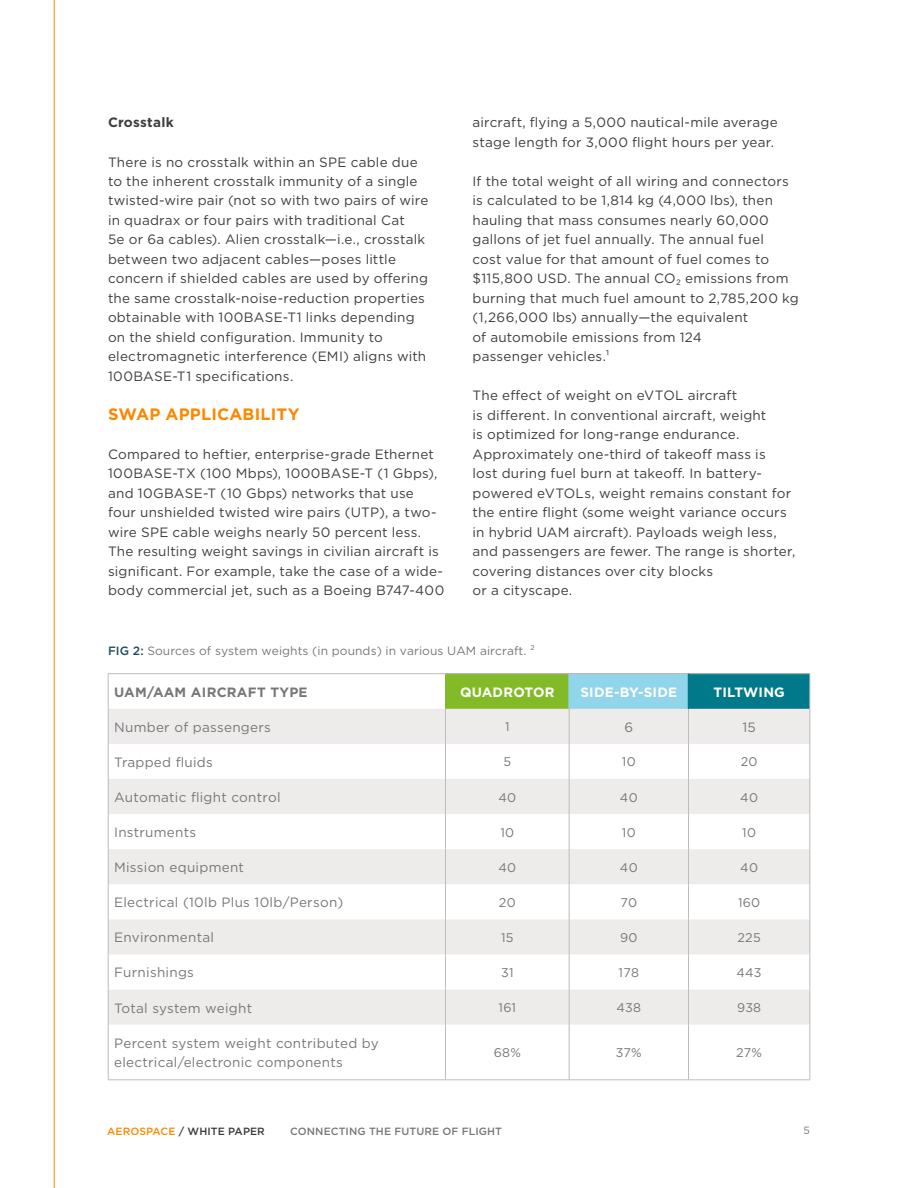
<style>
.page{position:relative;width:918px;height:1188px;background:#fff}
.page>*{position:absolute;margin:0;border:0;box-sizing:border-box;transform-origin:0 0}
.t1{font:700 16.5px "Gotham";letter-spacing:.01em;color:#fa8900}
.BODY_ALT{font:13.5px/19.5px "Gotham";letter-spacing:.015em;color:#3e3e3f}
.Chart{font:13.5px/18.5px "Gotham";letter-spacing:.02em;color:#77777a}
.Chart-2{font:700 13.5px "Gotham";letter-spacing:.015em;color:#fff}
.Chart-3{font:700 13.5px "Gotham";letter-spacing:.02em;color:#77777a}
.BODY_ALT-2{font:700 13.5px "Gotham";letter-spacing:.02em;color:#3e3e3f}
.Chart-4{font:12.6px "Gotham";letter-spacing:.02em;color:#77777a}
.Figure_Text{font:12px "Gotham";letter-spacing:.005em;color:#77777a}
.t2{font:500 10.5px "Gotham";letter-spacing:.01em;color:#77777a}
.t3{font:500 10.5px "Gotham";letter-spacing:.01em;color:#383838}
.t4{font:10.5px "Gotham";color:#747779}
.s1{font-weight:500;color:#1e4c5a}
.s2{color:#fa8900}
</style>
<div class="page">
<hr style="left:54px;top:0;width:1px;height:1188px;background:#fa8900">
<div style="left:446px;top:674px;width:123px;height:35px;background:#82bb27"></div>
<div style="left:569px;top:674px;width:119px;height:35px;background:#91d5ea"></div>
<div style="left:688px;top:674px;width:122px;height:35px;background:#007a8a"></div>
<svg style="left:109px;top:709px;width:701px;height:316px;fill:#eeebeb"></svg>
<hr style="left:108px;top:709px;width:1px;height:35px;background:#bdbbbb">
<hr style="left:445px;top:709px;width:1px;height:35px;background:#bdbbbb">
<hr style="left:569px;top:709px;width:1px;height:35px;background:#bdbbbb">
<hr style="left:688px;top:709px;width:1px;height:35px;background:#bdbbbb">
<hr style="left:810px;top:709px;width:1px;height:35px;background:#bdbbbb">
<hr style="left:108px;top:744px;width:1px;height:35px;background:#bdbbbb">
<hr style="left:445px;top:744px;width:1px;height:35px;background:#bdbbbb">
<hr style="left:569px;top:744px;width:1px;height:35px;background:#bdbbbb">
<hr style="left:688px;top:744px;width:1px;height:35px;background:#bdbbbb">
<hr style="left:810px;top:744px;width:1px;height:35px;background:#bdbbbb">
<hr style="left:108px;top:779px;width:1px;height:35px;background:#bdbbbb">
<hr style="left:445px;top:779px;width:1px;height:35px;background:#bdbbbb">
<hr style="left:569px;top:779px;width:1px;height:35px;background:#bdbbbb">
<hr style="left:688px;top:779px;width:1px;height:35px;background:#bdbbbb">
<hr style="left:810px;top:779px;width:1px;height:35px;background:#bdbbbb">
<hr style="left:108px;top:814px;width:1px;height:35px;background:#bdbbbb">
<hr style="left:445px;top:814px;width:1px;height:35px;background:#bdbbbb">
<hr style="left:569px;top:814px;width:1px;height:35px;background:#bdbbbb">
<hr style="left:688px;top:814px;width:1px;height:35px;background:#bdbbbb">
<hr style="left:810px;top:814px;width:1px;height:35px;background:#bdbbbb">
<hr style="left:108px;top:849px;width:1px;height:35px;background:#bdbbbb">
<hr style="left:445px;top:849px;width:1px;height:35px;background:#bdbbbb">
<hr style="left:569px;top:849px;width:1px;height:35px;background:#bdbbbb">
<hr style="left:688px;top:849px;width:1px;height:35px;background:#bdbbbb">
<hr style="left:810px;top:849px;width:1px;height:35px;background:#bdbbbb">
<hr style="left:108px;top:884px;width:1px;height:35px;background:#bdbbbb">
<hr style="left:445px;top:884px;width:1px;height:35px;background:#bdbbbb">
<hr style="left:569px;top:884px;width:1px;height:35px;background:#bdbbbb">
<hr style="left:688px;top:884px;width:1px;height:35px;background:#bdbbbb">
<hr style="left:810px;top:884px;width:1px;height:35px;background:#bdbbbb">
<hr style="left:108px;top:919px;width:1px;height:35px;background:#bdbbbb">
<hr style="left:445px;top:919px;width:1px;height:35px;background:#bdbbbb">
<hr style="left:569px;top:919px;width:1px;height:35px;background:#bdbbbb">
<hr style="left:688px;top:919px;width:1px;height:35px;background:#bdbbbb">
<hr style="left:810px;top:919px;width:1px;height:35px;background:#bdbbbb">
<hr style="left:108px;top:954px;width:1px;height:36px;background:#bdbbbb">
<hr style="left:445px;top:954px;width:1px;height:36px;background:#bdbbbb">
<hr style="left:569px;top:954px;width:1px;height:36px;background:#bdbbbb">
<hr style="left:688px;top:954px;width:1px;height:36px;background:#bdbbbb">
<hr style="left:810px;top:954px;width:1px;height:36px;background:#bdbbbb">
<hr style="left:108px;top:990px;width:1px;height:35px;background:#bdbbbb">
<hr style="left:445px;top:990px;width:1px;height:35px;background:#bdbbbb">
<hr style="left:569px;top:990px;width:1px;height:35px;background:#bdbbbb">
<hr style="left:688px;top:990px;width:1px;height:35px;background:#bdbbbb">
<hr style="left:810px;top:990px;width:1px;height:35px;background:#bdbbbb">
<hr style="left:108px;top:1025px;width:1px;height:55px;background:#bdbbbb">
<hr style="left:445px;top:1025px;width:1px;height:55px;background:#bdbbbb">
<hr style="left:569px;top:1025px;width:1px;height:55px;background:#bdbbbb">
<hr style="left:688px;top:1025px;width:1px;height:55px;background:#bdbbbb">
<hr style="left:810px;top:1025px;width:1px;height:55px;background:#bdbbbb">
<hr style="left:108px;top:1080px;width:338px;height:1px;background:#bdbbbb">
<hr style="left:446px;top:1080px;width:123px;height:1px;background:#bdbbbb">
<hr style="left:569px;top:1080px;width:119px;height:1px;background:#bdbbbb">
<hr style="left:688px;top:1080px;width:122px;height:1px;background:#bdbbbb">
<hr style="left:108px;top:673px;width:338px;height:1px;background:#bdbbbb">
<hr style="left:108px;top:674px;width:1px;height:35px;background:#bdbbbb">
<hr style="left:446px;top:673px;width:123px;height:1px;background:#bdbbbb">
<hr style="left:569px;top:673px;width:119px;height:1px;background:#bdbbbb">
<hr style="left:688px;top:673px;width:122px;height:1px;background:#bdbbbb">
<hr style="left:810px;top:674px;width:1px;height:35px;background:#bdbbbb">
<hr style="left:568px;top:674px;width:2px;height:35px;background:#91d5ea">
<p class="BODY_ALT-2" style="left:108px;top:114px;width:67px">Crosstalk</p>
<p class="BODY_ALT" style="left:108px;top:152px;width:322px">There is no crosstalk within an SPE cable due to the inherent crosstalk immunity of a single twisted-wire pair (not so with two pairs of wire in quadrax or four pairs with traditional Cat<br>5e or 6a cables). Alien crosstalk—i.e., crosstalk between two adjacent cables—poses little concern if shielded cables are used by offering the same crosstalk-noise-reduction properties obtainable with 100BASE-T1 links depending on the shield configuration. Immunity to electromagnetic interference (EMI) aligns with 100BASE-T1 specifications.</p>
<h3 class="t1" style="left:108px;top:403px;width:193px">SWAP APPLICABILITY</h3>
<p class="BODY_ALT" style="left:108px;top:444px;width:331px">Compared to heftier, enterprise-grade Ethernet 100BASE-TX (100 Mbps), 1000BASE-T (1 Gbps), and 10GBASE-T (10 Gbps) networks that use four unshielded twisted wire pairs (UTP), a two&shy;wire SPE cable weighs nearly 50 percent less.</p>
<p class="BODY_ALT" style="left:108px;top:542px;width:338px">The resulting weight savings in civilian aircraft is significant. For example, take the case of a wide&shy;body commercial jet, such as a Boeing B747-400</p>
<p class="BODY_ALT" style="left:472px;top:113px;width:307px">aircraft, flying a 5,000 nautical-mile average stage length for 3,000 flight hours per year.</p>
<p class="BODY_ALT" style="left:472px;top:171px;width:328px">If the total weight of all wiring and connectors is calculated to be 1,814 kg (4,000 lbs), then hauling that mass consumes nearly 60,000 gallons of jet fuel annually. The annual fuel<br>cost value for that amount of fuel comes to $115,800 USD. The annual CO₂ emissions from burning that much fuel amount to 2,785,200 kg (1,266,000 lbs) annually—the equivalent<br>of automobile emissions from 124<br>passenger vehicles.¹</p>
<p class="BODY_ALT" style="left:472px;top:386px;width:324px">The effect of weight on eVTOL aircraft<br>is different. In conventional aircraft, weight<br>is optimized for long-range endurance.<br>Approximately one-third of takeoff mass is<br>lost during fuel burn at takeoff. In battery&shy;powered eVTOLs, weight remains constant for the entire flight (some weight variance occurs in hybrid UAM aircraft). Payloads weigh less, and passengers are fewer. The range is shorter, covering distances over city blocks<br>or a cityscape.</p>
<p class="Figure_Text" style="left:108px;top:643px;width:428px"><span class="s1">FIG 2:</span> Sources of system weights (in pounds) in various UAM aircraft. ²</p>
<p class="Chart-3" style="left:114px;top:683px;width:195px">UAM/AAM AIRCRAFT TYPE</p>
<p class="Chart-2" style="left:460px;top:683px;width:96px">QUADROTOR</p>
<p class="Chart-2" style="left:580px;top:683px;width:98px">SIDE-BY-SIDE</p>
<p class="Chart-2" style="left:713px;top:683px;width:73px">TILTWING</p>
<p class="Chart" style="left:114px;top:717px;width:158px">Number of passengers</p>
<p class="Chart-4" style="left:505px;top:719px;width:6px">1</p>
<p class="Chart" style="left:624px;top:717px;width:10px">6</p>
<p class="Chart" style="left:742px;top:717px;width:15px">15</p>
<p class="Chart" style="left:114px;top:753px;width:100px">Trapped fluids</p>
<p class="Chart-4" style="left:503px;top:754px;width:9px">5</p>
<p class="Chart-4" style="left:622px;top:754px;width:15px">10</p>
<p class="Chart-4" style="left:741px;top:754px;width:18px">20</p>
<p class="Chart" style="left:114px;top:788px;width:168px">Automatic flight control</p>
<p class="Chart-4" style="left:498px;top:789px;width:19px">40</p>
<p class="Chart-4" style="left:620px;top:789px;width:19px">40</p>
<p class="Chart-4" style="left:740px;top:789px;width:19px">40</p>
<p class="Chart" style="left:114px;top:823px;width:84px">Instruments</p>
<p class="Chart-4" style="left:500px;top:824px;width:15px">10</p>
<p class="Chart-4" style="left:622px;top:824px;width:15px">10</p>
<p class="Chart-4" style="left:742px;top:824px;width:15px">10</p>
<p class="Chart" style="left:114px;top:858px;width:131px">Mission equipment</p>
<p class="Chart-4" style="left:498px;top:859px;width:19px">40</p>
<p class="Chart-4" style="left:620px;top:859px;width:19px">40</p>
<p class="Chart-4" style="left:740px;top:859px;width:19px">40</p>
<p class="Chart" style="left:114px;top:893px;width:231px">Electrical (10lb Plus 10lb/Person)</p>
<p class="Chart-4" style="left:499px;top:894px;width:18px">20</p>
<p class="Chart-4" style="left:621px;top:894px;width:18px">70</p>
<p class="Chart-4" style="left:738px;top:894px;width:24px">160</p>
<p class="Chart" style="left:114px;top:928px;width:101px">Environmental</p>
<p class="Chart-4" style="left:501px;top:929px;width:14px">15</p>
<p class="Chart-4" style="left:620px;top:929px;width:19px">90</p>
<p class="Chart-4" style="left:738px;top:929px;width:25px">225</p>
<p class="Chart" style="left:114px;top:963px;width:81px">Furnishings</p>
<p class="Chart-4" style="left:501px;top:965px;width:14px">31</p>
<p class="Chart-4" style="left:619px;top:965px;width:22px">178</p>
<p class="Chart-4" style="left:737px;top:965px;width:27px">443</p>
<p class="Chart" style="left:114px;top:998px;width:139px">Total system weight</p>
<p class="Chart-4" style="left:499px;top:1000px;width:19px">161</p>
<p class="Chart-4" style="left:617px;top:1000px;width:26px">438</p>
<p class="Chart-4" style="left:737px;top:1000px;width:26px">938</p>
<p class="Chart" style="left:114px;top:1034px;width:266px">Percent system weight contributed by electrical/electronic components</p>
<p class="Chart-4" style="left:494px;top:1045px;width:29px">68%</p>
<p class="Chart-4" style="left:616px;top:1045px;width:27px">37%</p>
<p class="Chart-4" style="left:736px;top:1045px;width:27px">27%</p>
<p class="t3" style="left:107px;top:1124px;width:159px"><span class="s2">AEROSPACE</span> / WHITE PAPER</p>
<p class="t2" style="left:290px;top:1124px;width:213px">CONNECTING THE FUTURE OF FLIGHT</p>
<p class="t4" style="left:804px;top:1124px;width:8px">5</p>
</div>
